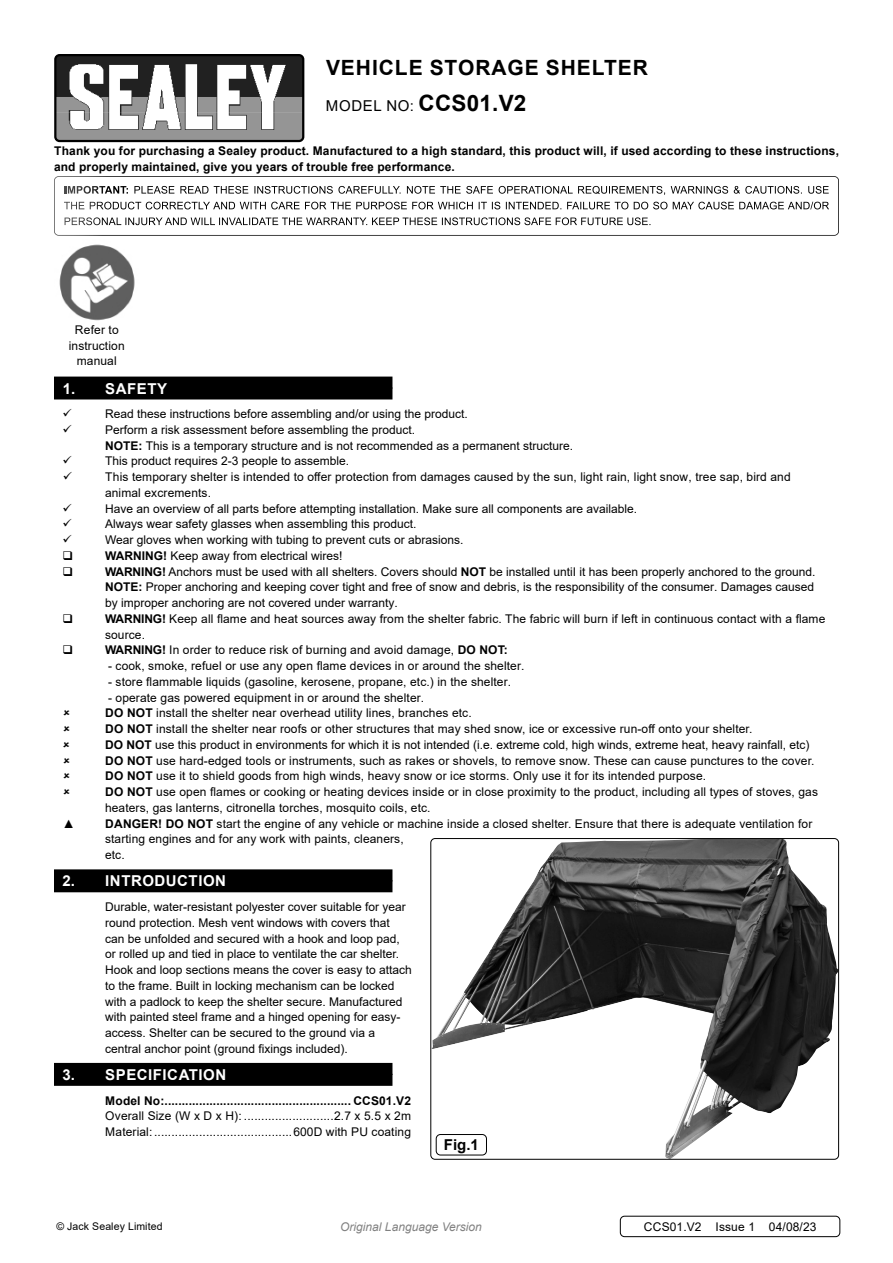
<style>
.page{position:relative;width:893px;height:1263px;background:#fff}
.page>*{position:absolute;margin:0;border:0;box-sizing:border-box;transform-origin:0 0}
.t1{font:700 21px "Arial";letter-spacing:.045em;color:#000}
.t2{font:700 15px "Arial";letter-spacing:.035em;color:#fff}
.t3{font:15px "Arial";letter-spacing:.045em;color:#000}
.t4{font:700 15px "Arial";color:#000}
.t5{font:12px/15.8px "Arial";color:#000}
.t6{font:700 12px/15.8px "Arial";letter-spacing:.01em;color:#000}
.t7{font:italic 12px "Arial";color:#818181}
.t8{font:10.5px "Arial";letter-spacing:.01em;color:#000}
.s1{font-weight:700;font-size:22.5px}
.s2{font-weight:700}
</style>
<div class="page">
<img style="left:57px;top:57px;width:244px;height:82px">
<div style="left:54px;top:54px;width:250px;height:88px;border:2px solid #000;border-radius:4px"></div>
<img style="left:54px;top:176px;width:785px;height:60px">
<div style="left:54px;top:387px;width:338px;height:12px;background:#000"></div>
<div style="left:54px;top:377px;width:338px;height:12px;background:#000"></div>
<div style="left:54px;top:880px;width:338px;height:12px;background:#000"></div>
<div style="left:54px;top:869px;width:338px;height:12px;background:#000"></div>
<div style="left:54px;top:1074px;width:338px;height:12px;background:#000"></div>
<div style="left:54px;top:1063px;width:338px;height:12px;background:#000"></div>
<img style="left:59px;top:244px;width:76px;height:77px">
<img style="left:432px;top:840px;width:405px;height:318px">
<div style="left:430px;top:838px;width:409px;height:322px;border:1px solid #000;border-radius:4px"></div>
<div style="left:620px;top:1216px;width:220px;height:21px;border:1px solid #000;border-radius:4px"></div>
<div style="left:436px;top:1134px;width:50px;height:21px;background:#fff;border-radius:4px"></div>
<div style="left:436px;top:1134px;width:51px;height:21px;border:1px solid #000;border-radius:4px"></div>
<h1 class="t1" style="left:326px;top:52px;width:323px">VEHICLE STORAGE SHELTER</h1>
<p class="t3" style="left:326px;top:95px;width:202px">MODEL NO: <span class="s1">CCS01.V2</span></p>
<p class="t6" style="left:54px;top:143px;width:786px">Thank you for purchasing a Sealey product. Manufactured to a high standard, this product will, if used according to these instructions, and properly maintained, give you years of trouble free performance.</p>
<p class="t5" style="left:69px;top:322px;width:57px;text-align:center">Refer to instruction manual</p>
<p class="t2" style="left:63px;top:378px;width:106px">1. SAFETY</p>
<p class="t5" style="left:105px;top:406px;width:364px">Read these instructions before assembling and/or using the product.</p>
<p class="t5" style="left:105px;top:422px;width:470px">Perform a risk assessment before assembling the product.<br><span class="s2">NOTE:</span> This is a temporary structure and is not recommended as a permanent structure.</p>
<p class="t5" style="left:105px;top:453px;width:246px">This product requires 2-3 people to assemble.</p>
<p class="t5" style="left:105px;top:469px;width:687px">This temporary shelter is intended to offer protection from damages caused by the sun, light rain, light snow, tree sap, bird and animal excrements.</p>
<p class="t5" style="left:105px;top:500px;width:534px">Have an overview of all parts before attempting installation. Make sure all components are available.</p>
<p class="t5" style="left:105px;top:516px;width:313px">Always wear safety glasses when assembling this product.</p>
<p class="t5" style="left:105px;top:532px;width:360px">Wear gloves when working with tubing to prevent cuts or abrasions.</p>
<p class="t5" style="left:105px;top:548px;width:239px"><span class="s2">WARNING!</span> Keep away from electrical wires!</p>
<p class="t5" style="left:105px;top:563px;width:712px"><span class="s2">WARNING!</span> Anchors must be used with alI shelters. Covers should <span class="s2">NOT</span> be installed untiI it has been properly anchored to the ground.<br><span class="s2">NOTE:</span> Proper anchoring and keeping cover tight and free of snow and debris, is the responsibility of the consumer. Damages caused by improper anchoring are not covered under warranty.</p>
<p class="t5" style="left:105px;top:611px;width:722px"><span class="s2">WARNING!</span> Keep all flame and heat sources away from the shelter fabric. The fabric will burn if left in continuous contact with a flame source.</p>
<p class="t5" style="left:105px;top:642px;width:404px"><span class="s2">WARNING!</span> In order to reduce risk of burning and avoid damage, <span class="s2">DO NOT:</span></p>
<p class="t5" style="left:108px;top:658px;width:418px">- cook, smoke, refuel or use any open flame devices in or around the shelter.</p>
<p class="t5" style="left:108px;top:674px;width:405px">- store flammable liquids (gasoline, kerosene, propane, etc.) in the shelter.</p>
<p class="t5" style="left:105px;top:689px;width:714px">- operate gas powered equipment in or around the shelter.<br><span class="s2">DO NOT</span> install the shelter near overhead utility lines, branches etc.<br><span class="s2">DO NOT</span> install the shelter near roofs or other structures that may shed snow, ice or excessive run-off onto your shelter.<br><span class="s2">DO NOT</span> use this product in environments for which it is not intended (i.e. extreme cold, high winds, extreme heat, heavy rainfall, etc)<br><span class="s2">DO NOT</span> use hard-edged tools or instruments, such as rakes or shovels, to remove snow. These can cause punctures to the cover.<br><span class="s2">DO NOT</span> use it to shield goods from high winds, heavy snow or ice storms. Only use it for its intended purpose.<br><span class="s2">DO NOT</span> use open flames or cooking or heating devices inside or in close proximity to the product, including all types of stoves, gas heaters, gas lanterns, citronella torches, mosquito coils, etc.</p>
<p class="t5" style="left:63px;top:815px;width:13px">▲</p>
<p class="t5" style="left:105px;top:815px;width:709px"><span class="s2">DANGER! DO NOT</span> start the engine of any vehicle or machine inside a closed shelter. Ensure that there is adequate ventilation for starting engines and for any work with paints, cleaners,<br>etc.</p>
<p class="t2" style="left:63px;top:870px;width:165px">2. INTRODUCTION</p>
<p class="t5" style="left:105px;top:899px;width:308px">Durable, water-resistant polyester cover suitable for year round protection. Mesh vent windows with covers that can be unfolded and secured with a hook and loop pad, or rolled up and tied in place to ventilate the car shelter.<br>Hook and loop sections means the cover is easy to attach to the frame. Built in locking mechanism can be locked with a padlock to keep the shelter secure. Manufactured with painted steel frame and a hinged opening for easy&shy;access. Shelter can be secured to the ground via a central anchor point (ground fixings included).</p>
<p class="t2" style="left:63px;top:1064px;width:165px">3. SPECIFICATION</p>
<p class="t6" style="left:105px;top:1092px;width:307px">Model No: ...................................................... CCS01.V2</p>
<p class="t5" style="left:105px;top:1108px;width:307px">Overall Size (W x D x H): ..........................2.7 x 5.5 x 2m<br>Material: ........................................600D with PU coating</p>
<p class="t4" style="left:444px;top:1134px;width:37px">Fig.1</p>
<p class="t8" style="left:56px;top:1219px;width:108px">© Jack Sealey Limited</p>
<p class="t7" style="left:340px;top:1219px;width:143px">Original Language Version</p>
<p class="t5" style="left:644px;top:1219px;width:174px">CCS01.V2 Issue 1 04/08/23</p>
</div>
